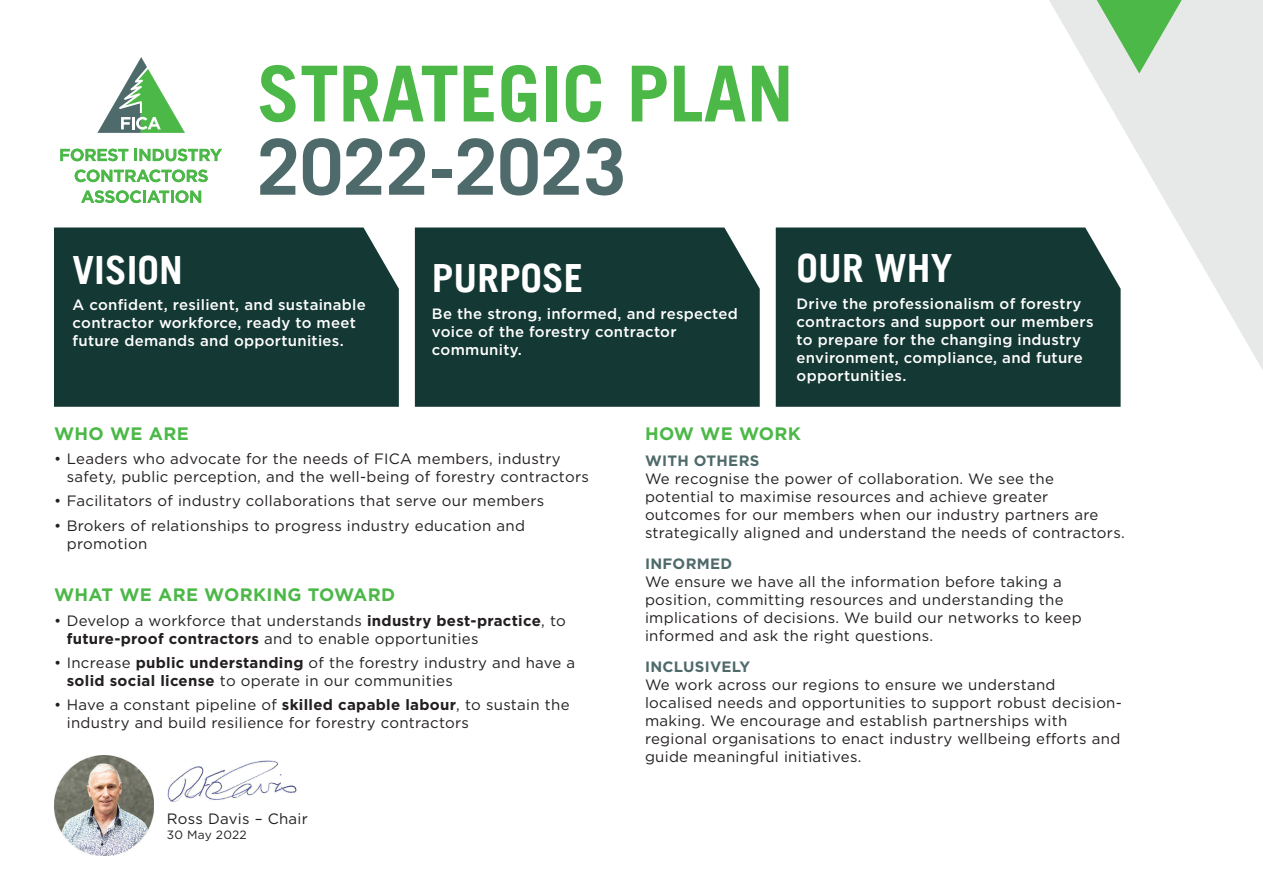
<style>
.page{position:relative;width:1263px;height:893px;background:#fff}
.page>*{position:absolute;margin:0;border:0;box-sizing:border-box;transform-origin:0 0}
.t1{font:700 77.25px "Trade Gothic LT";color:#4cb848}
.t2{font:700 77.25px "Trade Gothic LT";color:#4f6a6a}
.t3{font:700 38.85px "Trade Gothic LT";color:#fff}
.t4{font:700 18px "Gotham";letter-spacing:.02em;color:#4cb848}
.t5{font:15px/18px "Gotham";letter-spacing:.02em;color:#231f20}
.t6{font:500 15px/18px "Gotham";letter-spacing:.02em;color:#fff}
.t7{font:700 15px "Gotham";letter-spacing:.02em;color:#4f6a6a}
.t8{font:12px "Gotham";letter-spacing:.02em;color:#231f20}
.s1{font-weight:700}
</style>
<div class="page">
<svg style="left:1049px;top:0;width:214px;height:371px;fill:#e7e9e9"></svg>
<div style="left:54px;top:227px;width:345px;height:180px;background:#143833"></div>
<svg style="left:1097px;top:0;width:85px;height:74px;background:#9ad099"></svg>
<svg style="left:81px;top:190px;width:120px;height:13px"></svg>
<svg style="left:60px;top:149px;width:68px;height:12px"></svg>
<svg style="left:134px;top:149px;width:88px;height:12px"></svg>
<svg style="left:75px;top:170px;width:133px;height:12px"></svg>
<svg style="left:97px;top:57px;width:88px;height:76px"></svg>
<div style="left:415px;top:227px;width:345px;height:180px;background:#143833"></div>
<div style="left:776px;top:227px;width:344px;height:180px;background:#143833"></div>
<img style="left:167px;top:760px;width:130px;height:42px">
<img style="left:54px;top:755px;width:100px;height:100px">
<h1 class="t1" style="left:257px;top:46px;width:538px">STRATEGIC PLAN</h1>
<h1 class="t2" style="left:257px;top:120px;width:371px">2022-2023</h1>
<h2 class="t3" style="left:73px;top:246px;width:112px">VISION</h2>
<p class="t6" style="left:73px;top:296px;width:295px">A confident, resilient, and sustainable contractor workforce, ready to meet future demands and opportunities.</p>
<h2 class="t3" style="left:432px;top:255px;width:153px">PURPOSE</h2>
<p class="t6" style="left:432px;top:304px;width:307px">Be the strong, informed, and respected voice of the forestry contractor community.</p>
<h2 class="t3" style="left:797px;top:245px;width:157px">OUR WHY</h2>
<p class="t6" style="left:797px;top:294px;width:298px">Drive the professionalism of forestry contractors and support our members to prepare for the changing industry environment, compliance, and future opportunities.</p>
<p class="t4" style="left:54px;top:421px;width:136px">WHO WE ARE</p>
<p class="t5" style="left:67px;top:449px;width:524px;text-indent:-13px">• Leaders who advocate for the needs of FICA members, industry safety, public perception, and the well-being of forestry contractors</p>
<p class="t5" style="left:54px;top:492px;width:492px">• Facilitators of industry collaborations that serve our members</p>
<p class="t5" style="left:67px;top:516px;width:460px;text-indent:-13px">• Brokers of relationships to progress industry education and promotion</p>
<p class="t4" style="left:54px;top:583px;width:343px">WHAT WE ARE WORKING TOWARD</p>
<p class="t5" style="left:67px;top:611px;width:501px;text-indent:-13px">• Develop a workforce that understands <span class="s1">industry best-practice</span>, to <span class="s1">future-proof contractors</span> and to enable opportunities</p>
<p class="t5" style="left:67px;top:653px;width:510px;text-indent:-13px">• Increase <span class="s1">public understanding</span> of the forestry industry and have a <span class="s1">solid social license</span> to operate in our communities</p>
<p class="t5" style="left:67px;top:696px;width:504px;text-indent:-13px">• Have a constant pipeline of <span class="s1">skilled capable labour</span>, to sustain the industry and build resilience for forestry contractors</p>
<p class="t5" style="left:167px;top:810px;width:143px">Ross Davis – Chair</p>
<p class="t8" style="left:167px;top:827px;width:81px">30 May 2022</p>
<p class="t4" style="left:645px;top:421px;width:158px">HOW WE WORK</p>
<p class="t7" style="left:645px;top:451px;width:116px">WITH OTHERS</p>
<p class="t5" style="left:645px;top:469px;width:481px">We recognise the power of collaboration. We see the potential to maximise resources and achieve greater outcomes for our members when our industry partners are strategically aligned and understand the needs of contractors.</p>
<p class="t7" style="left:645px;top:554px;width:89px">INFORMED</p>
<p class="t5" style="left:645px;top:572px;width:438px">We ensure we have all the information before taking a position, committing resources and understanding the implications of decisions. We build our networks to keep informed and ask the right questions.</p>
<p class="t7" style="left:645px;top:656px;width:107px">INCLUSIVELY</p>
<p class="t5" style="left:645px;top:675px;width:478px">We work across our regions to ensure we understand localised needs and opportunities to support robust decision&shy;making. We encourage and establish partnerships with regional organisations to enact industry wellbeing efforts and guide meaningful initiatives.</p>
</div>
